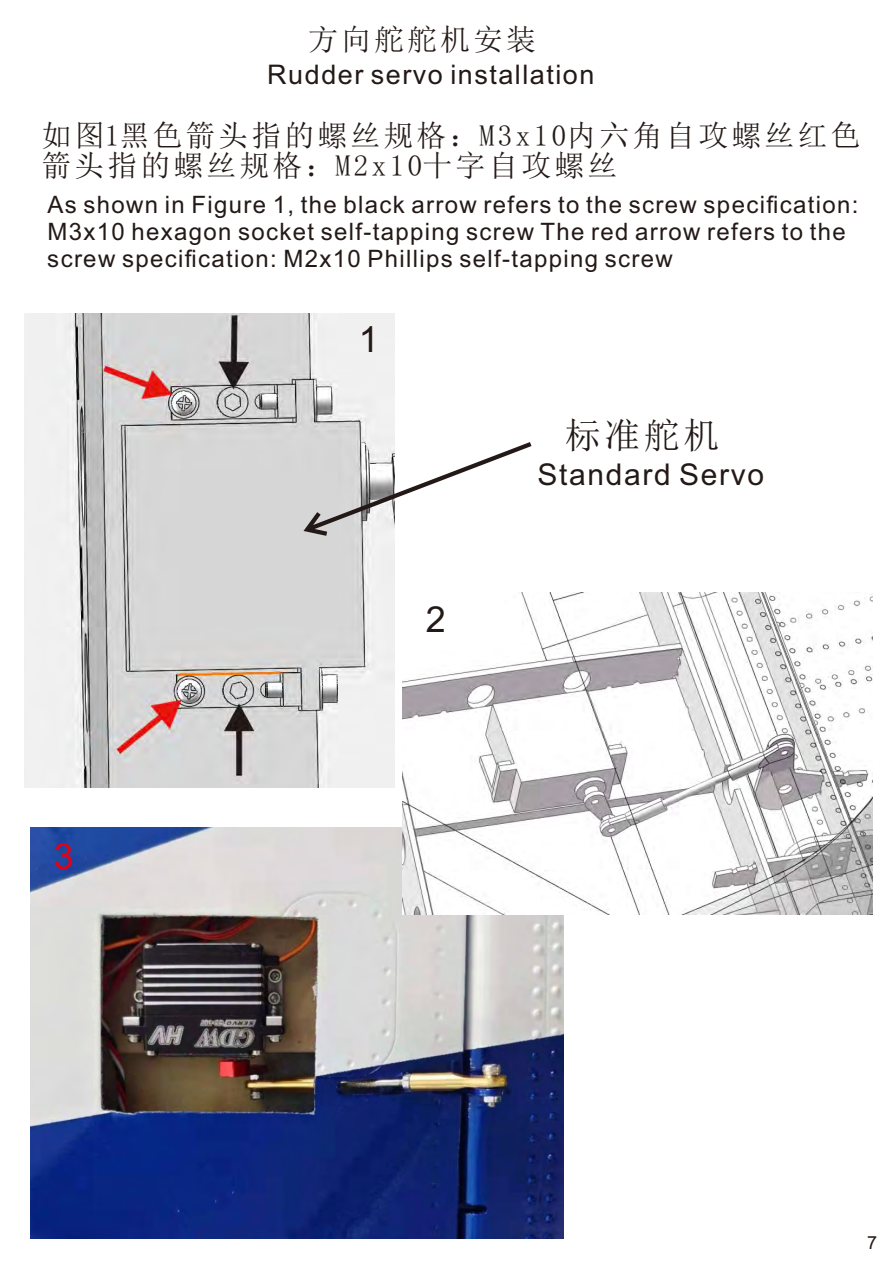
<style>
.page{position:relative;width:893px;height:1263px;background:#fff}
.page>*{position:absolute;margin:0;border:0;box-sizing:border-box;transform-origin:0 0}
.t1{font:36px "Sim Sun";color:#231916}
.t2{font:36px "Arial";color:#231916}
.t3{font:36px "Arial";color:#e60013}
.t4{font:30px/30px "Sim Sun";letter-spacing:.1em;color:#231916}
.t5{font:30px "Arial";letter-spacing:.055em;color:#231916}
.t6{font:27px "Arial";letter-spacing:.055em;color:#231916}
.t7{font:24px/26.8px "Arial";letter-spacing:.055em;color:#231916}
.t8{font:18px "Arial";color:#231916}
</style>
<div class="page">
<img style="left:30px;top:827px;width:534px;height:412px">
<img style="left:402px;top:593px;width:470px;height:321px">
<img style="left:24px;top:314px;width:371px;height:474px">
<svg style="left:303px;top:442px;width:228px;height:94px"></svg>
<p class="t4" style="left:308px;top:24px;width:230px">方向舵舵机安装</p>
<p class="t6" style="left:267px;top:65px;width:329px">Rudder servo installation</p>
<p class="t4" style="left:42px;top:121px;width:821px">如图1黑色箭头指的螺丝规格：M3x10内六角自攻螺丝红色箭头指的螺丝规格：M2x10十字自攻螺丝</p>
<p class="t7" style="left:47px;top:193px;width:813px">As shown in Figure 1, the black arrow refers to the screw specification:<br>M3x10 hexagon socket self-tapping screw The red arrow refers to the screw specification: M2x10 Phillips self-tapping screw</p>
<h1 class="t3" style="left:54px;top:842px;width:22px">3</h1>
<h1 class="t2" style="left:359px;top:326px;width:22px">1</h1>
<h1 class="t2" style="left:426px;top:606px;width:22px">2</h1>
<h1 class="t1" style="left:565px;top:417px;width:156px">标准舵机</h1>
<p class="t5" style="left:537px;top:464px;width:228px">Standard Servo</p>
<p class="t8" style="left:867px;top:1235px;width:12px">7</p>
</div>
